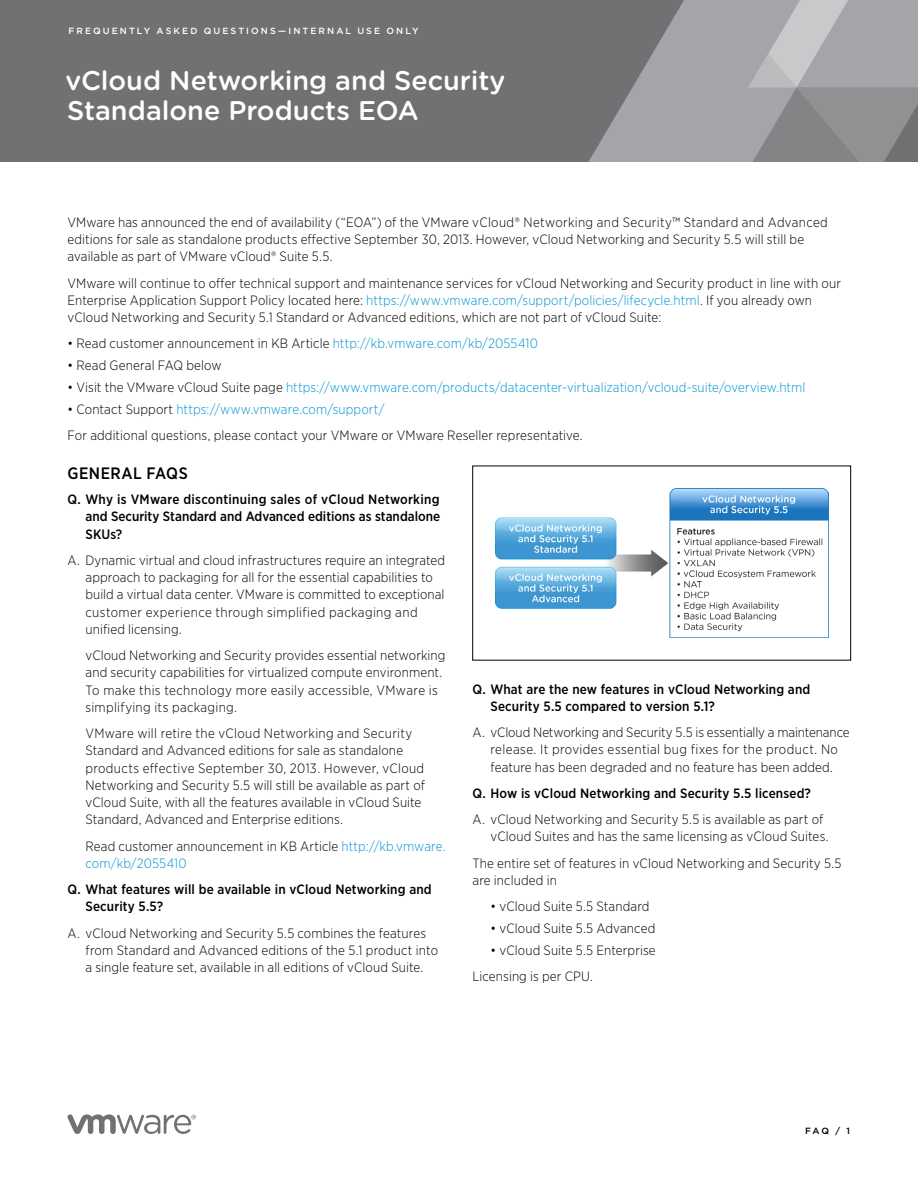
<style>
.page{position:relative;width:918px;height:1188px;background:#fff}
.page>*{position:absolute;margin:0;border:0;box-sizing:border-box;transform-origin:0 0}
.t1{font:500 27px/30px "Gotham Rounded";color:#fff}
.t2{font:500 16.5px "Gotham Narrow";letter-spacing:.025em;color:#000}
.t3{font:300 13.5px/17.2px "Gotham Narrow";letter-spacing:.01em;color:#000}
.t4{font:500 13.5px/17.2px "Gotham Narrow";letter-spacing:.01em;color:#000}
.t5{font:300 13.5px "Gotham Narrow";letter-spacing:.005em;color:#0194d3}
.t6{font:500 9px "Gotham";letter-spacing:.235em;color:#fff}
.t7{font:500 9px "Gotham";color:#000}
.s1{color:#0194d3}
.s2{color:#000}
</style>
<div class="page">
<div style="left:0;top:0;width:918px;height:162px;background:#717073"></div>
<svg style="left:588px;top:0;width:161px;height:162px;fill:#a5a5a9"></svg>
<svg style="left:749px;top:0;width:169px;height:162px;background:#9f9fa2"></svg>
<svg style="left:68px;top:1114px;width:128px;height:20px"></svg>
<img style="left:495px;top:488px;width:334px;height:150px">
<div style="left:472px;top:466px;width:379px;height:194px;border:1px solid #000"></div>
<p class="t6" style="left:68px;top:25px;width:352px">FREQUENTLY ASKED QUESTIONS—INTERNAL USE ONLY</p>
<h1 class="t1" style="left:66px;top:64px;width:441px">vCloud Networking and Security<br>Standalone Products EOA</h1>
<p class="t3" style="left:68px;top:213px;width:762px">VMware has announced the end of availability (“EOA”) of the VMware vCloud® Networking and Security™ Standard and Advanced editions for sale as standalone products effective September 30, 2013. However, vCloud Networking and Security 5.5 will still be available as part of VMware vCloud® Suite 5.5.</p>
<p class="t3" style="left:68px;top:274px;width:775px">VMware will continue to offer technical support and maintenance services for vCloud Networking and Security product in line with our<br>Enterprise Application Support Policy located here: <span class="s1">https://www.vmware.com/support/policies/lifecycle.html</span>. If you already own vCloud Networking and Security 5.1 Standard or Advanced editions, which are not part of vCloud Suite:</p>
<p class="t3" style="left:68px;top:335px;width:472px">• Read customer announcement in KB Article <span class="s1">http://kb.vmware.com/kb/2055410</span></p>
<p class="t3" style="left:68px;top:356px;width:156px">• Read General FAQ below</p>
<p class="t5" style="left:68px;top:379px;width:740px"><span class="s2">• Visit the VMware vCloud Suite page</span> https://www.vmware.com/products/datacenter-virtualization/vcloud-suite/overview.html</p>
<p class="t3" style="left:68px;top:395px;width:517px;line-height:26.2px">• Contact Support <span class="s1">https://www.vmware.com/support/<br></span>For additional questions, please contact your VMware or VMware Reseller representative.</p>
<p class="t2" style="left:68px;top:463px;width:122px">GENERAL FAQS</p>
<p class="t4" style="left:85px;top:491px;width:356px;text-align:justify;text-indent:-18px">Q. Why is VMware discontinuing sales of vCloud Networking and Security Standard and Advanced editions as standalone SKUs?</p>
<p class="t3" style="left:86px;top:551px;width:361px;text-indent:-18px">A. Dynamic virtual and cloud infrastructures require an integrated approach to packaging for all for the essential capabilities to build a virtual data center. VMware is committed to exceptional customer experience through simplified packaging and unified licensing.</p>
<p class="t3" style="left:86px;top:646px;width:361px">vCloud Networking and Security provides essential networking and security capabilities for virtualized compute environment.<br>To make this technology more easily accessible, VMware is simplifying its packaging.</p>
<p class="t3" style="left:86px;top:724px;width:341px">VMware will retire the vCloud Networking and Security Standard and Advanced editions for sale as standalone products effective September 30, 2013. However, vCloud Networking and Security 5.5 will still be available as part of vCloud Suite, with all the features available in vCloud Suite Standard, Advanced and Enterprise editions.</p>
<p class="t3" style="left:86px;top:837px;width:361px">Read customer announcement in KB Article <span class="s1">http://kb.vmware. com/kb/2055410</span></p>
<p class="t4" style="left:86px;top:881px;width:348px;text-indent:-18px">Q. What features will be available in vCloud Networking and<br>Security 5.5?</p>
<p class="t3" style="left:86px;top:924px;width:354px;text-indent:-18px">A. vCloud Networking and Security 5.5 combines the features from Standard and Advanced editions of the 5.1 product into a single feature set, available in all editions of vCloud Suite.</p>
<p class="t4" style="left:490px;top:680px;width:321px;text-indent:-18px">Q. What are the new features in vCloud Networking and<br>Security 5.5 compared to version 5.1?</p>
<p class="t3" style="left:472px;top:723px;width:379px;text-align:center">A. vCloud Networking and Security 5.5 is essentially a maintenance release. It provides essential bug fixes for the product. No feature has been degraded and no feature has been added.</p>
<p class="t4" style="left:473px;top:784px;width:340px">Q. How is vCloud Networking and Security 5.5 licensed?</p>
<p class="t3" style="left:491px;top:810px;width:340px;text-indent:-18px">A. vCloud Networking and Security 5.5 is available as part of vCloud Suites and has the same licensing as vCloud Suites.</p>
<p class="t3" style="left:473px;top:854px;width:371px">The entire set of features in vCloud Networking and Security 5.5 are included in</p>
<p class="t3" style="left:491px;top:897px;width:161px">• vCloud Suite 5.5 Standard</p>
<p class="t3" style="left:491px;top:919px;width:166px">• vCloud Suite 5.5 Advanced</p>
<p class="t3" style="left:473px;top:936px;width:185px;line-height:26.2px;text-indent:18px">• vCloud Suite 5.5 Enterprise<br>Licensing is per CPU.</p>
<p class="t7" style="left:805px;top:1125px;width:46px">FAQ / 1</p>
</div>
